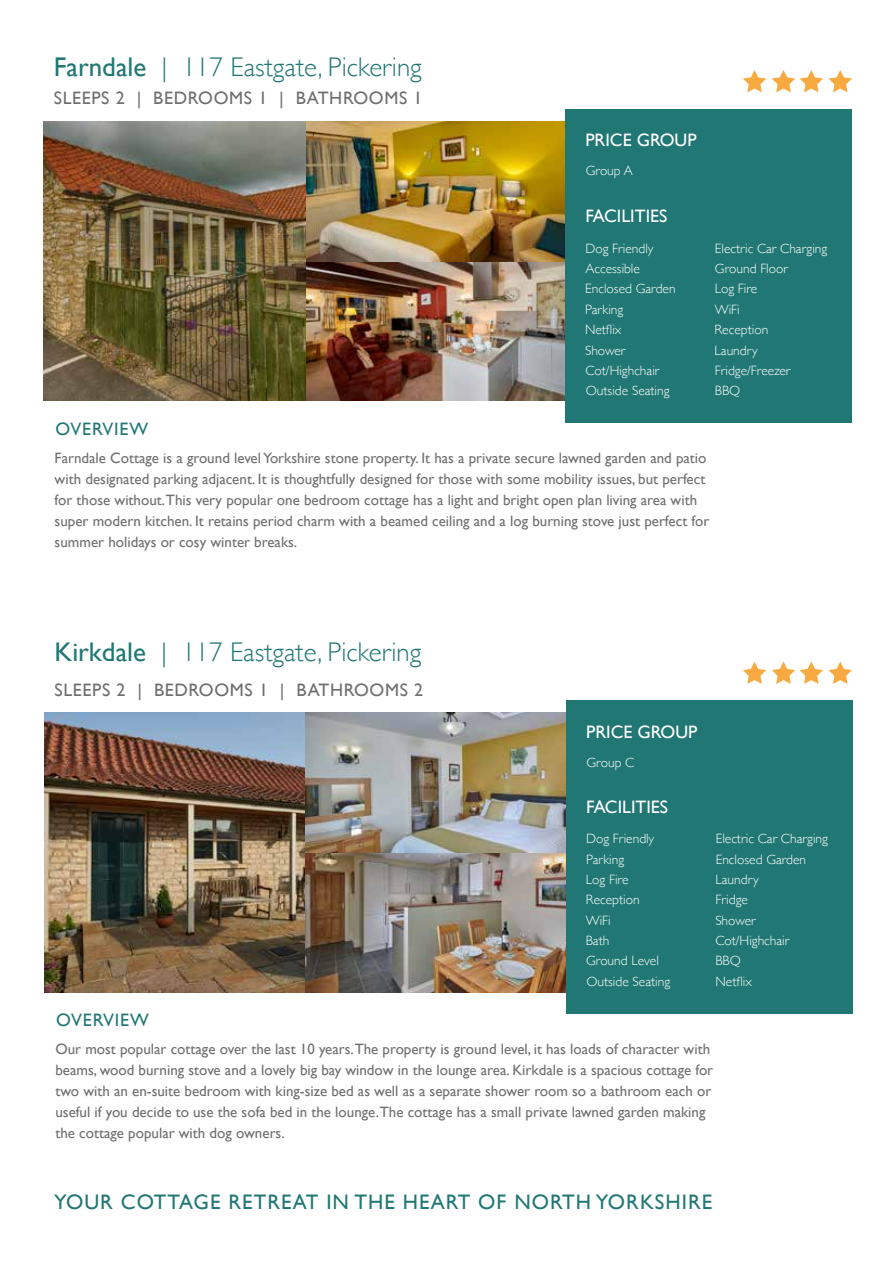
<style>
.page{position:relative;width:893px;height:1263px;background:#fff}
.page>*{position:absolute;margin:0;border:0;box-sizing:border-box;transform-origin:0 0}
.t1{font:300 27px "Gill Sans";color:#217774}
.t2{font:21px "Gill Sans";letter-spacing:.05em;color:#217774}
.t3{font:18px "Gill Sans";letter-spacing:.035em;color:#706f6f}
.t4{font:18px "Gill Sans";color:#fff}
.t5{font:18px "Gill Sans";letter-spacing:.05em;color:#217774}
.t6{font:15px/21px "Gill Sans";color:#706f6f}
.t7{font:300 13.5px "Gill Sans";color:#fff}
.s1{font-weight:400}
</style>
<div class="page">
<img style="left:44px;top:713px;width:262px;height:279px">
<img style="left:306px;top:853px;width:260px;height:139px">
<img style="left:306px;top:713px;width:260px;height:140px">
<img style="left:43px;top:121px;width:523px;height:280px">
<img style="left:305px;top:121px;width:261px;height:140px">
<div style="left:566px;top:109px;width:286px;height:313px;background:#217774"></div>
<svg style="left:743px;top:70px;width:23px;height:22px"></svg>
<svg style="left:772px;top:70px;width:80px;height:22px"></svg>
<div style="left:566px;top:701px;width:287px;height:313px;background:#217774"></div>
<svg style="left:743px;top:661px;width:23px;height:23px"></svg>
<svg style="left:772px;top:661px;width:80px;height:23px"></svg>
<h1 class="t1" style="left:54px;top:46px;width:369px"><span class="s1">Farndale</span> | 117 Eastgate, Pickering</h1>
<p class="t3" style="left:54px;top:87px;width:370px">SLEEPS 2 | BEDROOMS 1 | BATHROOMS 1</p>
<p class="t4" style="left:585px;top:129px;width:113px">PRICE GROUP</p>
<p class="t7" style="left:586px;top:160px;width:48px">Group A</p>
<p class="t4" style="left:585px;top:205px;width:84px">FACILITIES</p>
<p class="t7" style="left:585px;top:238px;width:70px">Dog Friendly</p>
<p class="t7" style="left:715px;top:238px;width:114px">Electric Car Charging</p>
<p class="t7" style="left:585px;top:258px;width:56px">Accessible</p>
<p class="t7" style="left:715px;top:258px;width:74px">Ground Floor</p>
<p class="t7" style="left:585px;top:278px;width:92px">Enclosed Garden</p>
<p class="t7" style="left:715px;top:278px;width:44px">Log Fire</p>
<p class="t7" style="left:585px;top:299px;width:40px">Parking</p>
<p class="t7" style="left:715px;top:299px;width:26px">WiFi</p>
<p class="t7" style="left:585px;top:319px;width:38px">Netflix</p>
<p class="t7" style="left:715px;top:319px;width:55px">Reception</p>
<p class="t7" style="left:585px;top:340px;width:42px">Shower</p>
<p class="t7" style="left:715px;top:340px;width:45px">Laundry</p>
<p class="t7" style="left:585px;top:360px;width:75px">Cot/Highchair</p>
<p class="t7" style="left:715px;top:360px;width:77px">Fridge/Freezer</p>
<p class="t7" style="left:586px;top:380px;width:85px">Outside Seating</p>
<p class="t7" style="left:715px;top:380px;width:27px">BBQ</p>
<p class="t5" style="left:55px;top:418px;width:94px">OVERVIEW</p>
<p class="t6" style="left:55px;top:447px;width:656px">Farndale Cottage is a ground level Yorkshire stone property. It has a private secure lawned garden and patio with designated parking adjacent. It is thoughtfully designed for those with some mobility issues, but perfect for those without.This very popular one bedroom cottage has a light and bright open plan living area with super modern kitchen. It retains period charm with a beamed ceiling and a log burning stove just perfect for summer holidays or cosy winter breaks.</p>
<h1 class="t1" style="left:55px;top:630px;width:368px"><span class="s1">Kirkdale</span> | 117 Eastgate, Pickering</h1>
<p class="t3" style="left:55px;top:679px;width:370px">SLEEPS 2 | BEDROOMS 1 | BATHROOMS 2</p>
<p class="t4" style="left:586px;top:721px;width:113px">PRICE GROUP</p>
<p class="t7" style="left:586px;top:752px;width:49px">Group C</p>
<p class="t4" style="left:586px;top:796px;width:84px">FACILITIES</p>
<p class="t7" style="left:586px;top:828px;width:70px">Dog Friendly</p>
<p class="t7" style="left:716px;top:828px;width:114px">Electric Car Charging</p>
<p class="t7" style="left:586px;top:848px;width:40px">Parking</p>
<p class="t7" style="left:716px;top:848px;width:92px">Enclosed Garden</p>
<p class="t7" style="left:586px;top:869px;width:44px">Log Fire</p>
<p class="t7" style="left:715px;top:869px;width:45px">Laundry</p>
<p class="t7" style="left:586px;top:889px;width:55px">Reception</p>
<p class="t7" style="left:715px;top:889px;width:34px">Fridge</p>
<p class="t7" style="left:586px;top:910px;width:26px">WiFi</p>
<p class="t7" style="left:715px;top:910px;width:42px">Shower</p>
<p class="t7" style="left:586px;top:930px;width:25px">Bath</p>
<p class="t7" style="left:715px;top:930px;width:75px">Cot/Highchair</p>
<p class="t7" style="left:586px;top:950px;width:74px">Ground Level</p>
<p class="t7" style="left:715px;top:950px;width:27px">BBQ</p>
<p class="t7" style="left:586px;top:971px;width:85px">Outside Seating</p>
<p class="t7" style="left:715px;top:971px;width:38px">Netflix</p>
<p class="t5" style="left:56px;top:1009px;width:94px">OVERVIEW</p>
<p class="t6" style="left:55px;top:1039px;width:659px">Our most popular cottage over the last 10 years.The property is ground level, it has loads of character with beams, wood burning stove and a lovely big bay window in the lounge area. Kirkdale is a spacious cottage for two with an en-suite bedroom with king-size bed as well as a separate shower room so a bathroom each or useful if you decide to use the sofa bed in the lounge.The cottage has a small private lawned garden making the cottage popular with dog owners.</p>
<h2 class="t2" style="left:54px;top:1189px;width:660px">YOUR COTTAGE RETREAT IN THE HEART OF NORTH YORKSHIRE</h2>
</div>
